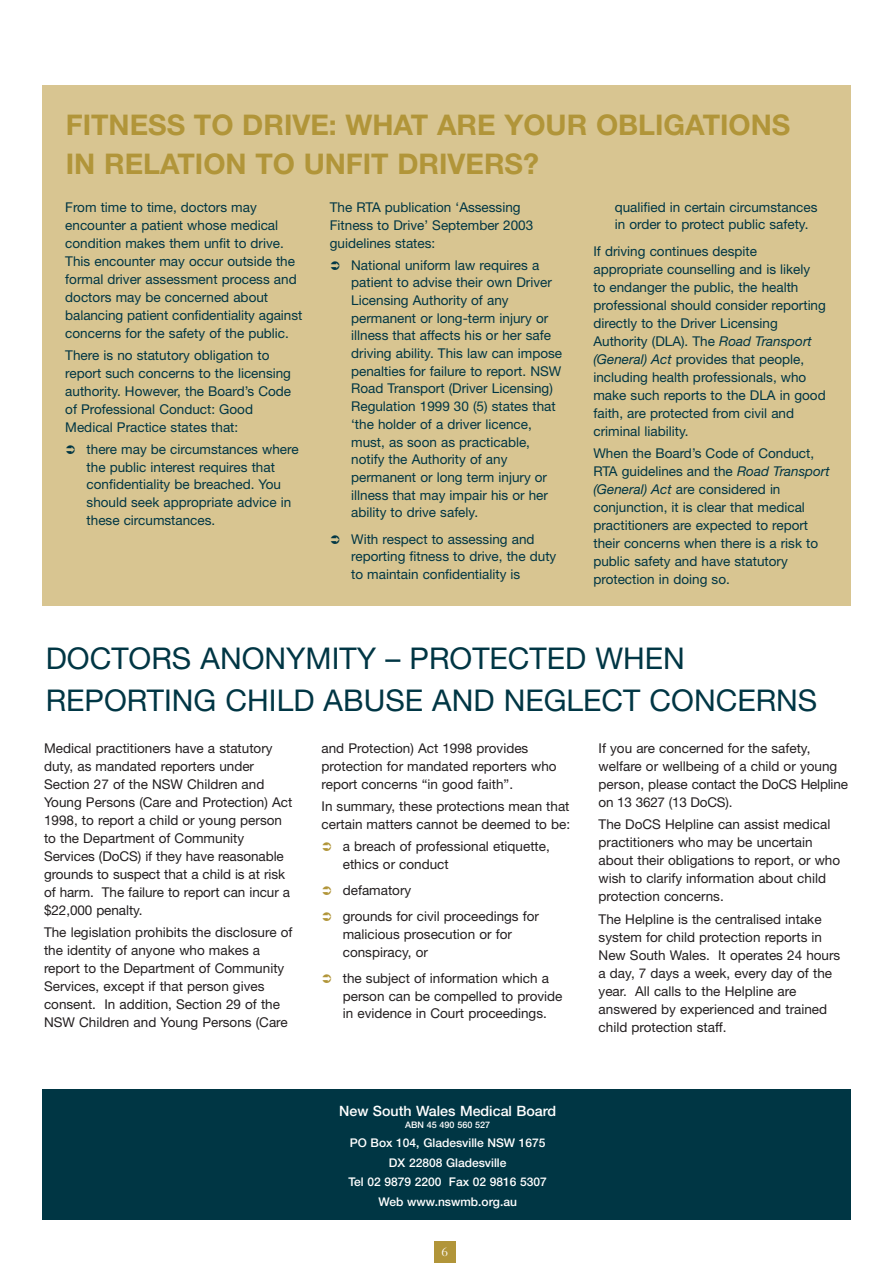
<style>
.page{position:relative;width:893px;height:1263px;background:#fff}
.page>*{position:absolute;margin:0;border:0;box-sizing:border-box;transform-origin:0 0}
.t1{font:30px/42px "Helvetica Neue";color:#003644}
.t2{font:700 28.5px/39px "Helvetica Neue";color:#b19539}
.t3{font:500 14.25px "Helvetica Neue";color:#fff}
.t4{font:13.5px/18px "Helvetica Neue";color:#003644}
.t5{font:13.5px/18px "Helvetica Neue";color:#231f20}
.t6{font:13.5px "Bembo";color:#fff}
.t7{font:500 12px/19.5px "Helvetica Neue";color:#fff;text-align:center}
.t8{font:500 9px "Helvetica Neue";color:#fff}
.s1{font-style:italic}
</style>
<div class="page">
<div style="left:434px;top:1242px;width:21px;height:21px;background:#b19539"></div>
<div style="left:43px;top:1090px;width:807px;height:130px;background:#003644"></div>
<div style="left:43px;top:85px;width:807px;height:520px;background:#d8c591"></div>
<h2 class="t2" style="left:66px;top:108px;width:725px">FITNESS TO DRIVE: WHAT ARE YOUR OBLIGATIONS<br>IN RELATION TO UNFIT DRIVERS?</h2>
<p class="t4" style="left:65px;top:199px;width:238px">From time to time, doctors may encounter a patient whose medical condition makes them unfit to drive.<br>This encounter may occur outside the formal driver assessment process and doctors may be concerned about balancing patient confidentiality against concerns for the safety of the public.</p>
<p class="t4" style="left:65px;top:347px;width:227px">There is no statutory obligation to report such concerns to the licensing authority. However, the Board’s Code of Professional Conduct: Good Medical Practice states that:</p>
<p class="t4" style="left:87px;top:441px;width:213px">there may be circumstances where the public interest requires that confidentiality be breached. You should seek appropriate advice in these circumstances.</p>
<p class="t4" style="left:330px;top:199px;width:205px">The RTA publication ‘Assessing<br>Fitness to Drive’ September 2003 guidelines states:</p>
<p class="t4" style="left:351px;top:257px;width:212px">National uniform law requires a patient to advise their own Driver<br>Licensing Authority of any permanent or long-term injury or illness that affects his or her safe driving ability. This law can impose penalties for failure to report. NSW<br>Road Transport (Driver Licensing)<br>Regulation 1999 30 (5) states that ‘the holder of a driver licence, must, as soon as practicable, notify the Authority of any permanent or long term injury or illness that may impair his or her ability to drive safely.</p>
<p class="t4" style="left:351px;top:531px;width:207px">With respect to assessing and reporting fitness to drive, the duty to maintain confidentiality is</p>
<p class="t4" style="left:614px;top:199px;width:204px">qualified in certain circumstances in order to protect public safety.</p>
<p class="t4" style="left:593px;top:243px;width:234px">If driving continues despite appropriate counselling and is likely<br>to endanger the public, the health professional should consider reporting directly to the Driver Licensing Authority (DLA). The <span class="s1">Road Transport (General) Act</span> provides that people, including health professionals, who make such reports to the DLA in good faith, are protected from civil and criminal liability.</p>
<p class="t4" style="left:593px;top:446px;width:238px">When the Board’s Code of Conduct, RTA guidelines and the <span class="s1">Road Transport (General) Act</span> are considered in conjunction, it is clear that medical practitioners are expected to report their concerns when there is a risk to public safety and have statutory protection in doing so.</p>
<h1 class="t1" style="left:46px;top:640px;width:773px">DOCTORS ANONYMITY – PROTECTED WHEN<br>REPORTING CHILD ABUSE AND NEGLECT CONCERNS</h1>
<p class="t5" style="left:44px;top:741px;width:250px">Medical practitioners have a statutory duty, as mandated reporters under Section 27 of the NSW Children and Young Persons (Care and Protection) Act 1998, to report a child or young person to the Department of Community Services (DoCS) if they have reasonable grounds to suspect that a child is at risk of harm. The failure to report can incur a $22,000 penalty.</p>
<p class="t5" style="left:44px;top:925px;width:250px">The legislation prohibits the disclosure of the identity of anyone who makes a report to the Department of Community Services, except if that person gives consent. In addition, Section 29 of the NSW Children and Young Persons (Care</p>
<p class="t5" style="left:321px;top:741px;width:236px">and Protection) Act 1998 provides protection for mandated reporters who report concerns “in good faith”.</p>
<p class="t5" style="left:321px;top:799px;width:250px">In summary, these protections mean that certain matters cannot be deemed to be:</p>
<p class="t5" style="left:343px;top:839px;width:208px">a breach of professional etiquette, ethics or conduct</p>
<p class="t5" style="left:343px;top:879px;width:198px;line-height:26.2px">defamatory<br>grounds for civil proceedings for</p>
<p class="t5" style="left:343px;top:927px;width:171px">malicious prosecution or for conspiracy, or</p>
<p class="t5" style="left:343px;top:971px;width:221px">the subject of information which a person can be compelled to provide in evidence in Court proceedings.</p>
<p class="t3" style="left:339px;top:1106px;width:218px">New South Wales Medical Board</p>
<p class="t8" style="left:405px;top:1122px;width:86px">ABN 45 490 560 527</p>
<p class="t7" style="left:348px;top:1135px;width:200px">PO Box 104, Gladesville NSW 1675<br>DX 22808 Gladesville<br>Tel 02 9879 2200 Fax 02 9816 5307<br>Web www.nswmb.org.au</p>
<p class="t6" style="left:441px;top:1246px;width:8px">6</p>
<p class="t5" style="left:598px;top:741px;width:251px">If you are concerned for the safety, welfare or wellbeing of a child or young person, please contact the DoCS Helpline on 13 3627 (13 DoCS).</p>
<p class="t5" style="left:598px;top:817px;width:243px">The DoCS Helpline can assist medical practitioners who may be uncertain about their obligations to report, or who wish to clarify information about child protection concerns.</p>
<p class="t5" style="left:598px;top:911px;width:243px">The Helpline is the centralised intake system for child protection reports in New South Wales. It operates 24 hours a day, 7 days a week, every day of the year. All calls to the Helpline are answered by experienced and trained child protection staff.</p>
</div>
